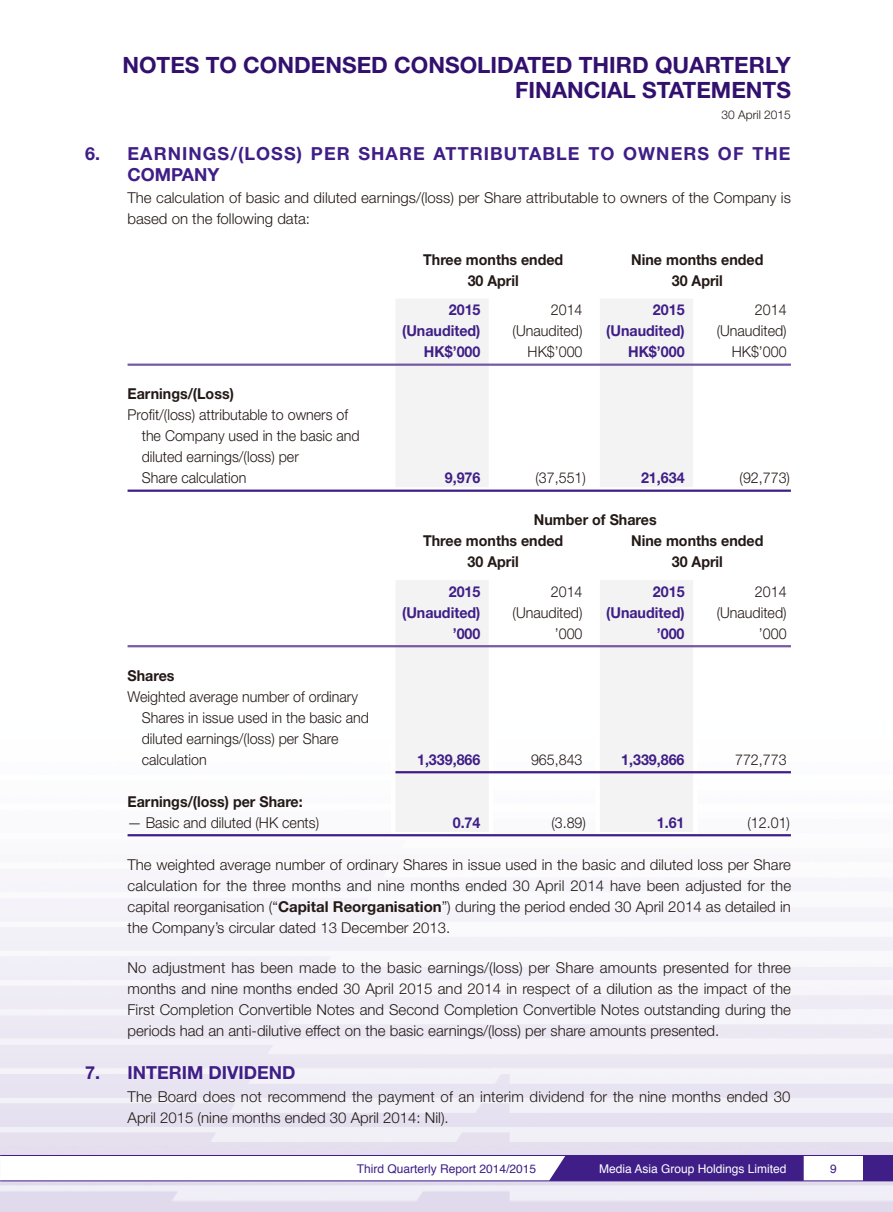
<style>
.page{position:relative;width:893px;height:1212px;background:#fff}
.page>*{position:absolute;margin:0;border:0;box-sizing:border-box;transform-origin:0 0}
.t1{font:700 22.5px/25.5px "Helvetica Neue LT Std";color:#32106e;text-align:right}
.t2{font:700 18px/21px "Helvetica Neue LT Std";letter-spacing:.06em;color:#3f1e87}
.t3{font:700 18px "Helvetica Neue LT Std";color:#3f1e87}
.t4{font:300 15px/21px "Helvetica Neue LT Std";color:#231916}
.t5{font:300 15px/21px "Helvetica Neue LT Std";color:#231916;scale:.95 1}
.t6{font:700 15px/21px "Helvetica Neue LT Std";color:#231916;scale:.95 1}
.t7{font:700 15px "Helvetica Neue LT Std";color:#3f1e87;scale:.95 1}
.t8{font:12px "Helvetica";color:#3f1e87}
.t9{font:12px "Helvetica";color:#fff}
.t10{font:300 12px "Helvetica Neue LT Std";color:#231916}
.s1{font-weight:700}
</style>
<div class="page">
<div style="left:549px;top:1156px;width:255px;height:24px;background:#3f1e87"></div>
<div style="left:863px;top:1155px;width:30px;height:26px;background:#3f1e87"></div>
<hr style="left:0;top:1180px;width:893px;height:1px;background:#3f1e87">
<hr style="left:0;top:1155px;width:893px;height:1px;background:#3f1e87">
<div style="left:391px;top:576px;width:102px;height:260px;background:#f3f3f3;border:4px solid #fff"></div>
<div style="left:595px;top:576px;width:103px;height:260px;background:#f3f3f3;border:4px solid #fff"></div>
<div style="left:391px;top:294px;width:102px;height:198px;background:#f3f3f3;border:4px solid #fff"></div>
<div style="left:595px;top:294px;width:103px;height:198px;background:#f3f3f3;border:4px solid #fff"></div>
<hr style="left:128px;top:363px;width:663px;height:3px;background:#7759a3">
<hr style="left:128px;top:489px;width:663px;height:3px;background:#3f1e87">
<hr style="left:128px;top:645px;width:663px;height:2px;background:#7759a3">
<hr style="left:395px;top:771px;width:396px;height:2px;background:#3f1e87">
<hr style="left:128px;top:834px;width:663px;height:2px;background:#3f1e87">
<h1 class="t1" style="left:122px;top:51px;width:670px">NOTES TO CONDENSED CONSOLIDATED THIRD QUARTERLY<br>FINANCIAL STATEMENTS</h1>
<p class="t10" style="left:721px;top:108px;width:71px">30 April 2015</p>
<p class="t2" style="left:128px;top:142px;width:665px;text-indent:-43px">6. EARNINGS/(LOSS) PER SHARE ATTRIBUTABLE TO OWNERS OF THE<br>COMPANY</p>
<p class="t4" style="left:128px;top:187px;width:665px">The calculation of basic and diluted earnings/(loss) per Share attributable to owners of the Company is based on the following data:</p>
<p class="t6" style="left:423px;top:249px;width:149px">Three months ended</p>
<p class="t6" style="left:631px;top:249px;width:141px">Nine months ended</p>
<p class="t6" style="left:468px;top:270px;width:55px">30 April</p>
<p class="t6" style="left:672px;top:270px;width:55px">30 April</p>
<p class="t7" style="left:449px;top:301px;width:35px">2015</p>
<p class="t5" style="left:551px;top:299px;width:35px">2014</p>
<p class="t7" style="left:653px;top:301px;width:35px">2015</p>
<p class="t5" style="left:755px;top:299px;width:35px">2014</p>
<p class="t7" style="left:402px;top:322px;width:84px">(Unaudited)</p>
<p class="t5" style="left:513px;top:320px;width:75px">(Unaudited)</p>
<p class="t7" style="left:606px;top:322px;width:84px">(Unaudited)</p>
<p class="t5" style="left:717px;top:320px;width:75px">(Unaudited)</p>
<p class="t7" style="left:424px;top:343px;width:61px">HK$’000</p>
<p class="t5" style="left:528px;top:341px;width:59px">HK$’000</p>
<p class="t7" style="left:628px;top:343px;width:61px">HK$’000</p>
<p class="t5" style="left:732px;top:341px;width:59px">HK$’000</p>
<p class="t6" style="left:128px;top:383px;width:113px">Earnings/(Loss)</p>
<p class="t5" style="left:142px;top:404px;width:231px;text-indent:-14px">Profit/(loss) attributable to owners of the Company used in the basic and diluted earnings/(loss) per<br>Share calculation</p>
<p class="t7" style="left:445px;top:469px;width:39px">9,976</p>
<p class="t5" style="left:535px;top:467px;width:55px">(37,551)</p>
<p class="t7" style="left:641px;top:469px;width:47px">21,634</p>
<p class="t5" style="left:740px;top:467px;width:55px">(92,773)</p>
<p class="t6" style="left:423px;top:509px;width:247px;text-indent:111px">Number of Shares<br>Three months ended</p>
<p class="t6" style="left:631px;top:530px;width:141px">Nine months ended</p>
<p class="t6" style="left:128px;top:665px;width:51px">Shares</p>
<p class="t5" style="left:142px;top:686px;width:241px;text-indent:-14px">Weighted average number of ordinary<br>Shares in issue used in the basic and diluted earnings/(loss) per Share calculation</p>
<p class="t6" style="left:468px;top:551px;width:55px">30 April</p>
<p class="t6" style="left:672px;top:551px;width:55px">30 April</p>
<p class="t7" style="left:449px;top:582px;width:35px">2015</p>
<p class="t5" style="left:551px;top:581px;width:35px">2014</p>
<p class="t7" style="left:653px;top:582px;width:35px">2015</p>
<p class="t5" style="left:755px;top:581px;width:35px">2014</p>
<p class="t7" style="left:402px;top:603px;width:84px">(Unaudited)</p>
<p class="t5" style="left:513px;top:602px;width:75px">(Unaudited)</p>
<p class="t7" style="left:606px;top:603px;width:84px">(Unaudited)</p>
<p class="t5" style="left:717px;top:602px;width:75px">(Unaudited)</p>
<p class="t7" style="left:453px;top:624px;width:31px">’000</p>
<p class="t5" style="left:555px;top:623px;width:31px">’000</p>
<p class="t7" style="left:657px;top:624px;width:31px">’000</p>
<p class="t5" style="left:759px;top:623px;width:31px">’000</p>
<p class="t7" style="left:417px;top:750px;width:68px">1,339,866</p>
<p class="t5" style="left:531px;top:749px;width:56px">965,843</p>
<p class="t7" style="left:621px;top:750px;width:68px">1,339,866</p>
<p class="t5" style="left:735px;top:749px;width:56px">772,773</p>
<p class="t6" style="left:128px;top:791px;width:186px">Earnings/(loss) per Share:</p>
<p class="t5" style="left:128px;top:812px;width:203px">— Basic and diluted (HK cents)</p>
<p class="t7" style="left:453px;top:813px;width:31px">0.74</p>
<p class="t5" style="left:551px;top:812px;width:38px">(3.89)</p>
<p class="t7" style="left:657px;top:813px;width:31px">1.61</p>
<p class="t5" style="left:747px;top:812px;width:46px">(12.01)</p>
<p class="t4" style="left:128px;top:854px;width:665px;text-align:justify">The weighted average number of ordinary Shares in issue used in the basic and diluted loss per Share calculation for the three months and nine months ended 30 April 2014 have been adjusted for the capital reorganisation (“<span class="s1">Capital Reorganisation</span>”) during the period ended 30 April 2014 as detailed in the Company’s circular dated 13 December 2013.</p>
<p class="t4" style="left:128px;top:957px;width:665px;text-align:justify">No adjustment has been made to the basic earnings/(loss) per Share amounts presented for three months and nine months ended 30 April 2015 and 2014 in respect of a dilution as the impact of the First Completion Convertible Notes and Second Completion Convertible Notes outstanding during the periods had an anti-dilutive effect on the basic earnings/(loss) per share amounts presented.</p>
<p class="t3" style="left:85px;top:1062px;width:212px">7. INTERIM DIVIDEND</p>
<p class="t4" style="left:128px;top:1086px;width:664px">The Board does not recommend the payment of an interim dividend for the nine months ended 30<br>April 2015 (nine months ended 30 April 2014: Nil).</p>
<p class="t8" style="left:357px;top:1159px;width:181px">Third Quarterly Report 2014/2015</p>
<p class="t9" style="left:599px;top:1159px;width:189px">Media Asia Group Holdings Limited</p>
<p class="t8" style="left:830px;top:1159px;width:8px">9</p>
</div>
